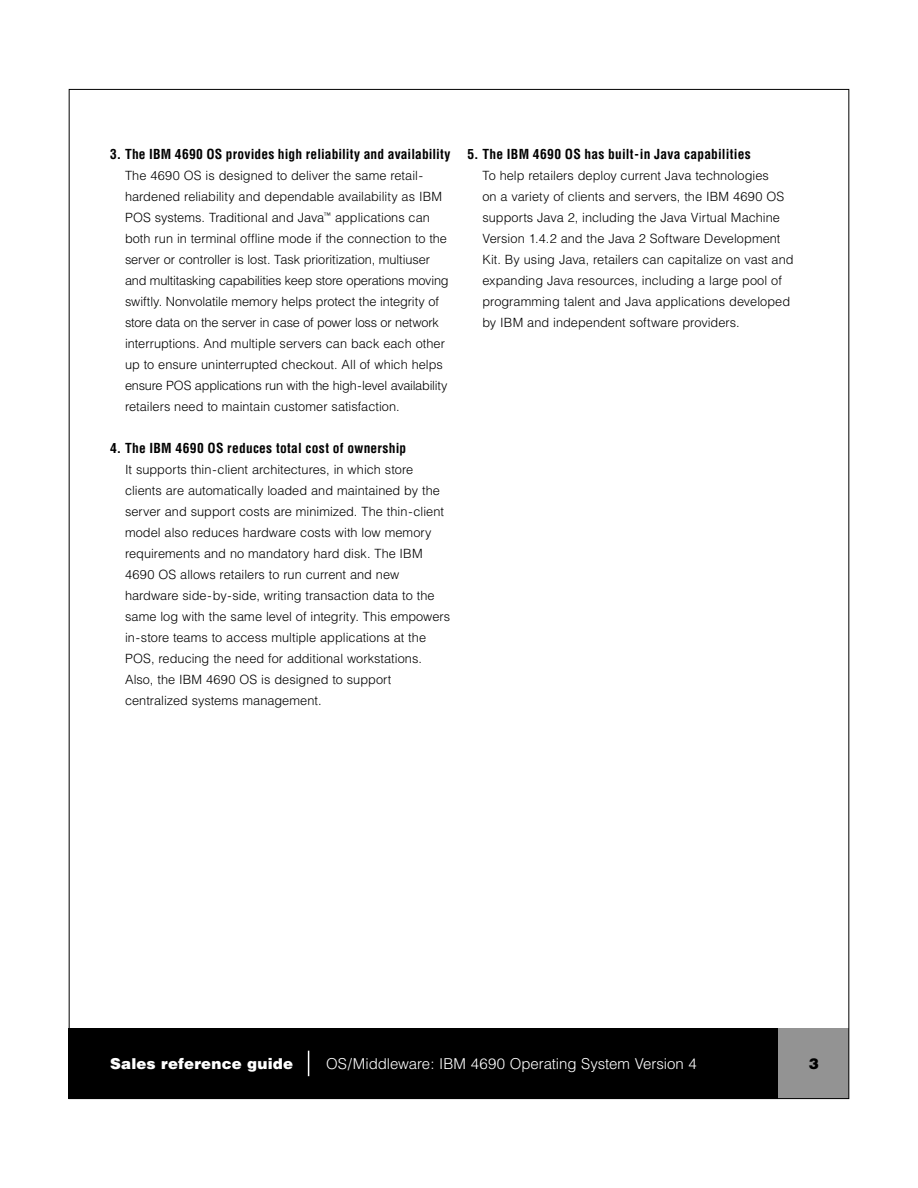
<style>
.page{position:relative;width:918px;height:1188px;background:#fff}
.page>*{position:absolute;margin:0;border:0;box-sizing:border-box;transform-origin:0 0}
.t1{font:300 15px "Helvetica";letter-spacing:-.005em;color:#fff}
.t2{font:900 15px "Helvetica";letter-spacing:.015em;color:#fff}
.t3{font:900 15px "Helvetica";color:#000}
.Subhead{font:700 condensed 13.5px "Helvetica";letter-spacing:.015em;color:#000}
.Helv_tex_indent{font:300 12.75px/21px "Helvetica";color:#000}
</style>
<div class="page">
<div style="left:69px;top:1028px;width:780px;height:71px;background:#000"></div>
<div style="left:778px;top:1028px;width:71px;height:71px;background:#939393"></div>
<svg style="left:308px;top:1051px;width:1px;height:25px"></svg>
<p class="Subhead" style="left:110px;top:146px;width:342px">3. The IBM 4690 OS provides high reliability and availability</p>
<p class="Helv_tex_indent" style="left:125px;top:165px;width:325px">The 4690 OS is designed to deliver the same retail&shy;hardened reliability and dependable availability as IBM POS systems. Traditional and Java<sup>™</sup> applications can both run in terminal offline mode if the connection to the server or controller is lost. Task prioritization, multiuser and multitasking capabilities keep store operations moving swiftly. Nonvolatile memory helps protect the integrity of store data on the server in case of power loss or network interruptions. And multiple servers can back each other up to ensure uninterrupted checkout. All of which helps ensure POS applications run with the high-level availability retailers need to maintain customer satisfaction.</p>
<p class="Subhead" style="left:110px;top:440px;width:298px">4. The IBM 4690 OS reduces total cost of ownership</p>
<p class="Helv_tex_indent" style="left:125px;top:459px;width:327px">It supports thin-client architectures, in which store clients are automatically loaded and maintained by the server and support costs are minimized. The thin-client model also reduces hardware costs with low memory requirements and no mandatory hard disk. The IBM 4690 OS allows retailers to run current and new hardware side-by-side, writing transaction data to the same log with the same level of integrity. This empowers in-store teams to access multiple applications at the POS, reducing the need for additional workstations.<br>Also, the IBM 4690 OS is designed to support centralized systems management.</p>
<p class="Subhead" style="left:468px;top:146px;width:285px">5. The IBM 4690 OS has built-in Java capabilities</p>
<p class="Helv_tex_indent" style="left:482px;top:165px;width:313px">To help retailers deploy current Java technologies<br>on a variety of clients and servers, the IBM 4690 OS supports Java 2, including the Java Virtual Machine Version 1.4.2 and the Java 2 Software Development Kit. By using Java, retailers can capitalize on vast and expanding Java resources, including a large pool of programming talent and Java applications developed by IBM and independent software providers.</p>
<p class="t2" style="left:110px;top:1054px;width:185px">Sales reference guide</p>
<p class="t1" style="left:326px;top:1055px;width:372px">OS/Middleware: IBM 4690 Operating System Version 4</p>
<p class="t3" style="left:809px;top:1054px;width:12px">3</p>
</div>
